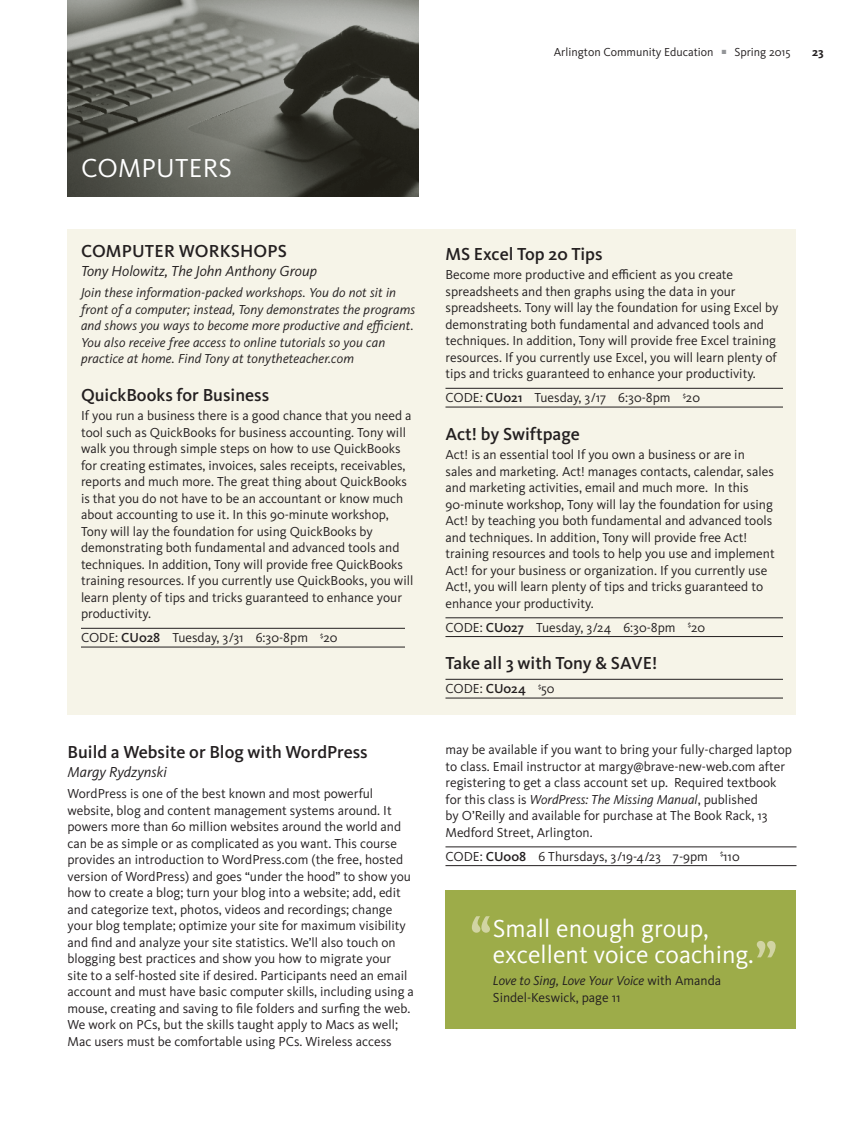
<style>
.page{position:relative;width:864px;height:1134px;background:#fff}
.page>*{position:absolute;margin:0;border:0;box-sizing:border-box;transform-origin:0 0}
.Course_Description{font:72px "Kievit OT";color:#d1d4a3}
.Section_Head{font:27px "Kievit OT";letter-spacing:.01em;color:#fff}
.Course_Description-2{font:25.5px/25.5px "Kievit OT";color:#fff}
.Course_Title{font:500 18px "Kievit OT";color:#231f20}
.Course_Instructor{font:italic 15px "Kievit OT";color:#231f20}
.Course_Section_Info{font:13.5px/16.5px "Kievit OT";color:#231f20}
.Course_Description-3{font:italic 13.5px/16.5px "Kievit OT";letter-spacing:.01em;color:#231f20}
.Course_Description-4{font:13.5px "Kievit OT";color:#231f20}
.t1{font:12px "Kievit OT";color:#231f20}
.t2{font:700 12px "Kievit OT";color:#231f20}
.s1{color:#939598}
.s2{font-weight:500}
.s3{font-style:italic}
.s4{font-style:normal}
</style>
<div class="page">
<hr style="left:446px;top:847px;width:350px;height:1px;background:#231f20">
<hr style="left:446px;top:865px;width:350px;height:1px;background:#231f20">
<div style="left:68px;top:230px;width:728px;height:486px;background:#f6f4e8"></div>
<hr style="left:81px;top:628px;width:324px;height:1px;background:#231f20">
<hr style="left:81px;top:647px;width:324px;height:1px;background:#231f20">
<hr style="left:446px;top:388px;width:337px;height:1px;background:#231f20">
<hr style="left:446px;top:407px;width:337px;height:1px;background:#231f20">
<hr style="left:446px;top:617px;width:337px;height:1px;background:#231f20">
<hr style="left:446px;top:636px;width:337px;height:1px;background:#231f20">
<hr style="left:446px;top:679px;width:337px;height:1px;background:#231f20">
<hr style="left:446px;top:698px;width:337px;height:1px;background:#231f20">
<img style="left:68px;top:0;width:350px;height:196px">
<div style="left:446px;top:891px;width:350px;height:138px;background:#9dac49"></div>
<p class="t1" style="left:554px;top:44px;width:238px">Arlington Community Education <span class="s1">■</span> Spring 2015</p>
<p class="t2" style="left:812px;top:44px;width:13px">23</p>
<p class="Section_Head" style="left:81px;top:152px;width:152px">COMPUTERS</p>
<p class="Course_Title" style="left:81px;top:240px;width:208px">COMPUTER WORKSHOPS</p>
<p class="Course_Instructor" style="left:81px;top:262px;width:238px">Tony Holowitz, The John Anthony Group</p>
<p class="Course_Description-3" style="left:81px;top:284px;width:336px">Join these information-packed workshops. You do not sit in front of a computer; instead, Tony demonstrates the programs and shows you ways to become more productive and efficient.<br>You also receive free access to online tutorials so you can practice at home. Find Tony at tonytheteacher.com</p>
<p class="Course_Title" style="left:81px;top:384px;width:190px">QuickBooks for Business</p>
<p class="Course_Section_Info" style="left:81px;top:407px;width:334px">If you run a business there is a good chance that you need a tool such as QuickBooks for business accounting. Tony will walk you through simple steps on how to use QuickBooks for creating estimates, invoices, sales receipts, receivables, reports and much more. The great thing about QuickBooks is that you do not have to be an accountant or know much about accounting to use it. In this 90-minute workshop, Tony will lay the foundation for using QuickBooks by demonstrating both fundamental and advanced tools and techniques. In addition, Tony will provide free QuickBooks training resources. If you currently use QuickBooks, you will learn plenty of tips and tricks guaranteed to enhance your productivity.</p>
<p class="Course_Section_Info" style="left:81px;top:629px;width:258px">CODE: <span class="s2">CU028</span> Tuesday, 3/31 6:30-8pm <sup>$</sup>20</p>
<p class="Course_Title" style="left:68px;top:741px;width:302px">Build a Website or Blog with WordPress</p>
<p class="Course_Instructor" style="left:68px;top:763px;width:101px">Margy Rydzynski</p>
<p class="Course_Section_Info" style="left:68px;top:785px;width:348px">WordPress is one of the best known and most powerful website, blog and content management systems around. It powers more than 60 million websites around the world and can be as simple or as complicated as you want. This course provides an introduction to WordPress.com (the free, hosted version of WordPress) and goes “under the hood” to show you how to create a blog; turn your blog into a website; add, edit and categorize text, photos, videos and recordings; change your blog template; optimize your site for maximum visibility and find and analyze your site statistics. We’ll also touch on blogging best practices and show you how to migrate your site to a self-hosted site if desired. Participants need an email account and must have basic computer skills, including using a mouse, creating and saving to file folders and surfing the web.<br>We work on PCs, but the skills taught apply to Macs as well; Mac users must be comfortable using PCs. Wireless access</p>
<p class="Course_Title" style="left:446px;top:243px;width:159px">MS Excel Top 20 Tips</p>
<p class="Course_Section_Info" style="left:446px;top:266px;width:335px">Become more productive and efficient as you create spreadsheets and then graphs using the data in your spreadsheets. Tony will lay the foundation for using Excel by demonstrating both fundamental and advanced tools and techniques. In addition, Tony will provide free Excel training resources. If you currently use Excel, you will learn plenty of tips and tricks guaranteed to enhance your productivity.</p>
<p class="Course_Section_Info" style="left:446px;top:389px;width:256px">CODE<span class="s3">:</span> <span class="s2">CU021</span> Tuesday, 3/17 6:30-8pm <sup>$</sup>20</p>
<p class="Course_Title" style="left:446px;top:423px;width:136px">Act! by Swiftpage</p>
<p class="Course_Section_Info" style="left:446px;top:446px;width:331px">Act! is an essential tool If you own a business or are in sales and marketing. Act! manages contacts, calendar, sales and marketing activities, email and much more. In this 90-minute workshop, Tony will lay the foundation for using Act! by teaching you both fundamental and advanced tools and techniques. In addition, Tony will provide free Act! training resources and tools to help you use and implement Act! for your business or organization. If you currently use Act!, you will learn plenty of tips and tricks guaranteed to enhance your productivity.</p>
<p class="Course_Section_Info" style="left:446px;top:619px;width:261px">CODE: <span class="s2">CU027</span> Tuesday, 3/24 6:30-8pm <sup>$</sup>20</p>
<p class="Course_Title" style="left:446px;top:652px;width:213px">Take all 3 with Tony &amp; SAVE!</p>
<p class="Course_Section_Info" style="left:446px;top:680px;width:111px">CODE: <span class="s2">CU024</span> <sup>$</sup>50</p>
<p class="Course_Section_Info" style="left:446px;top:741px;width:348px">may be available if you want to bring your fully-charged laptop to class. Email instructor at margy@brave-new-web.com after registering to get a class account set up. Required textbook for this class is <span class="s3">WordPress: The Missing Manual</span>, published<br>by O’Reilly and available for purchase at The Book Rack, 13<br>Medford Street, Arlington.</p>
<p class="Course_Section_Info" style="left:446px;top:848px;width:296px">CODE: <span class="s2">CU008</span> 6 Thursdays, 3/19-4/23 7-9pm <sup>$</sup>110</p>
<p class="Course_Description" style="left:469px;top:897px;width:26px">‘‘</p>
<p class="Course_Description-2" style="left:493px;top:916px;width:262px">Small enough group, excellent voice coaching.</p>
<p class="Course_Description-3" style="left:493px;top:972px;width:230px">Love to Sing, Love Your Voice <span class="s4">with Amanda</span></p>
<p class="Course_Description" style="left:754px;top:922px;width:26px">’’</p>
<p class="Course_Description-4" style="left:493px;top:989px;width:129px">Sindel-Keswick, page 11</p>
</div>
